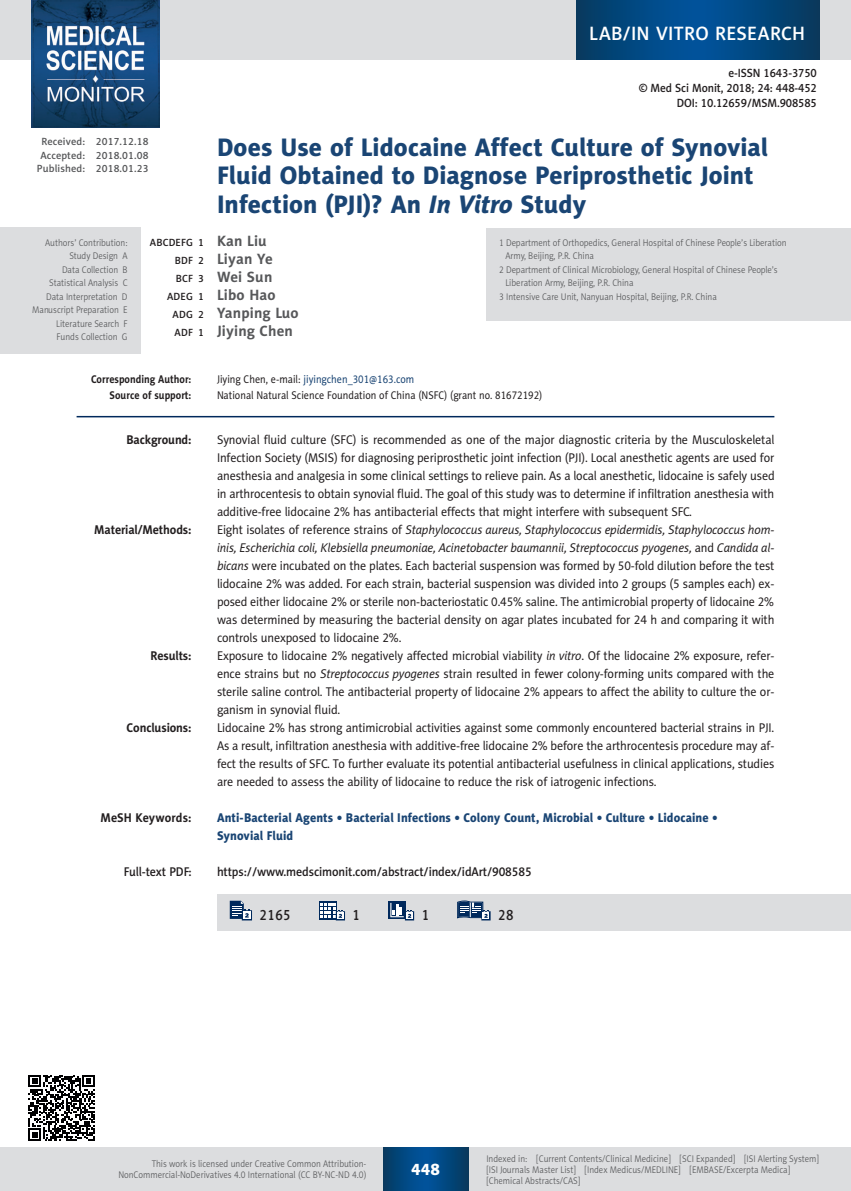
<style>
.page{position:relative;width:851px;height:1191px;background:#fff}
.page>*{position:absolute;margin:0;border:0;box-sizing:border-box;transform-origin:0 0}
.MSM_Tytul{font:25.5px/28.5px "Naomi Sans EFN Heavy";color:#1a4574}
.t1{font:19.5px "Naomi Sans EFN Medium";letter-spacing:.01em;color:#fff}
.t2{font:16.5px "Naomi Sans EFN Heavy";color:#fff}
.MSM_Autorzy{font:700 15px "Naomi Sans EFN";letter-spacing:.01em;color:#57585a}
.MSM_dane{font:15px "Naomi Sans EFN Medium";letter-spacing:.03em;color:#231f20;scale:.9 1}
.MSM_Summary_body{font:12.75px/18px "Naomi Sans EFN";letter-spacing:-.01em;color:#231f20;text-align:justify;scale:.95 1}
.MSM_keywords{font:12.75px/18px "Naomi Sans EFN Heavy";letter-spacing:.005em;color:#1a4574;scale:.95 1}
.MSM_full_text_pdf{font:12.75px "Naomi Sans EFN Medium";letter-spacing:-.01em;color:#231f20;scale:.95 1}
.MSM_Summary_body-2{font:700 12.75px "Naomi Sans EFN";letter-spacing:-.01em;color:#231f20;scale:.95 1}
.MSM_keywords-2{font:700 12.75px "Naomi Sans EFN";letter-spacing:.005em;color:#231f20;scale:.95 1}
.MSM_full_text_pdf-2{font:12px "Naomi Sans EFN Medium";letter-spacing:-.01em;color:#231f20;scale:.95 1}
.MSM_Support{font:11.25px "Naomi Sans EFN";color:#231f20;scale:.9 1}
.MSM_Adres{font:11.25px "Naomi Sans EFN";color:#1a4574;scale:.9 1}
.MSM_Adres-2{font:700 11.25px "Naomi Sans EFN";color:#231f20;scale:.9 1}
.MSM_Support-2{font:700 11.25px "Naomi Sans EFN";color:#231f20;scale:.9 1}
.t3{font:10.5px "Naomi Sans EFN Medium";letter-spacing:.01em;color:#57585a}
.MSM_Autorzy-2{font:10.5px "Naomi Sans EFN Medium";letter-spacing:.01em;color:#231f20}
.MSM_pagina_sygnatura{font:9.75px/11.2px "Naomi Sans EFN Light";color:#57585a;scale:.9 1}
.MSM_Afiliacja{font:9.75px/13.5px "Naomi Sans EFN Light";color:#57585a;scale:.9 1}
.s1{font-style:italic}
.s2{font-family:"Naomi Sans EFN";font-weight:700;font-size:15px;color:#57585a}
.s3{font-family:"Naomi Sans EFN Medium";font-weight:400;font-size:10.5px;color:#231f20}
.s4{color:#231f20}
</style>
<div class="page">
<div style="left:217px;top:894px;width:633px;height:36px;background:#dcdddf"></div>
<svg style="left:230px;top:900px;width:22px;height:20px"></svg>
<div style="left:319px;top:901px;width:17px;height:18px;background:#00295c"></div>
<svg style="left:320px;top:902px;width:25px;height:18px"></svg>
<div style="left:388px;top:901px;width:18px;height:18px;background:#00295c"></div>
<svg style="left:390px;top:903px;width:24px;height:17px"></svg>
<svg style="left:457px;top:900px;width:33px;height:20px"></svg>
<hr style="left:77px;top:416px;width:697px;height:1px;background:#00295c">
<div style="left:0;top:228px;width:140px;height:126px;background:#dcdddf"></div>
<div style="left:486px;top:228px;width:364px;height:93px;background:#dcdddf"></div>
<svg style="left:28px;top:1075px;width:67px;height:66px"></svg>
<hr style="left:850px;top:0;width:1px;height:60px;background:#dcdddf">
<div style="left:0;top:1148px;width:850px;height:43px;background:#dcdddf"></div>
<svg style="left:383px;top:1147px;width:85px;height:43px;background:#02477e"></svg>
<div style="left:0;top:0;width:850px;height:60px;background:#dcdddf"></div>
<img style="left:32px;top:0;width:127px;height:128px">
<svg style="left:576px;top:0;width:243px;height:60px;background:#02477e"></svg>
<h2 class="t1" style="left:589px;top:22px;width:217px">LAB/IN VITRO RESEARCH</h2>
<p class="MSM_full_text_pdf-2" style="left:728px;top:66px;width:95px">e-ISSN 1643-3750</p>
<p class="MSM_full_text_pdf-2" style="left:638px;top:81px;width:189px">© Med Sci Monit, 2018; 24: 448-452</p>
<p class="MSM_full_text_pdf-2" style="left:676px;top:96px;width:149px">DOI: 10.12659/MSM.908585</p>
<p class="MSM_Tytul" style="left:217px;top:132px;width:552px">Does Use of Lidocaine Affect Culture of Synovial<br>Fluid Obtained to Diagnose Periprosthetic Joint<br>Infection (PJI)? An <span class="s1">In Vitro</span> Study</p>
<p class="MSM_Autorzy-2" style="left:150px;top:236px;width:118px">ABCDEFG 1 <span class="s2">Kan Liu</span></p>
<p class="MSM_Autorzy" style="left:175px;top:250px;width:99px"><span class="s3">BDF 2</span> Liyan Ye</p>
<p class="MSM_Autorzy" style="left:176px;top:268px;width:98px"><span class="s3">BCF 3</span> Wei Sun</p>
<p class="MSM_Autorzy" style="left:167px;top:286px;width:110px"><span class="s3">ADEG 1</span> Libo Hao</p>
<p class="MSM_Autorzy" style="left:172px;top:304px;width:128px"><span class="s3">ADG 2</span> Yanping Luo</p>
<p class="MSM_Autorzy" style="left:175px;top:322px;width:120px"><span class="s3">ADF 1</span> Jiying Chen</p>
<p class="MSM_Adres-2" style="left:91px;top:373px;width:113px">Corresponding Author:</p>
<p class="MSM_Adres" style="left:217px;top:373px;width:221px"><span class="s4">Jiying Chen, e-mail:</span> jiyingchen_301@163.com</p>
<p class="MSM_Support-2" style="left:110px;top:388px;width:92px">Source of support:</p>
<p class="MSM_Support" style="left:217px;top:388px;width:363px">National Natural Science Foundation of China (NSFC) (grant no. 81672192)</p>
<p class="MSM_Summary_body-2" style="left:126px;top:432px;width:70px">Background:</p>
<p class="MSM_Summary_body" style="left:217px;top:431px;width:588px">Synovial fluid culture (SFC) is recommended as one of the major diagnostic criteria by the Musculoskeletal Infection Society (MSIS) for diagnosing periprosthetic joint infection (PJI). Local anesthetic agents are used for anesthesia and analgesia in some clinical settings to relieve pain. As a local anesthetic, lidocaine is safely used in arthrocentesis to obtain synovial fluid. The goal of this study was to determine if infiltration anesthesia with additive-free lidocaine 2% has antibacterial effects that might interfere with subsequent SFC.</p>
<p class="MSM_Summary_body-2" style="left:94px;top:522px;width:104px">Material/Methods:</p>
<p class="MSM_Summary_body" style="left:217px;top:521px;width:588px">Eight isolates of reference strains of <span class="s1">Staphylococcus aureus, Staphylococcus epidermidis, Staphylococcus hom&shy;inis, Escherichia coli, Klebsiella pneumoniae, Acinetobacter baumannii, Streptococcus pyogenes,</span> and <span class="s1">Candida al&shy;bicans</span> were incubated on the plates. Each bacterial suspension was formed by 50-fold dilution before the test lidocaine 2% was added. For each strain, bacterial suspension was divided into 2 groups (5 samples each) ex&shy;posed either lidocaine 2% or sterile non-bacteriostatic 0.45% saline. The antimicrobial property of lidocaine 2% was determined by measuring the bacterial density on agar plates incubated for 24 h and comparing it with controls unexposed to lidocaine 2%.</p>
<p class="MSM_Summary_body-2" style="left:150px;top:648px;width:45px">Results:</p>
<p class="MSM_Summary_body" style="left:217px;top:647px;width:588px">Exposure to lidocaine 2% negatively affected microbial viability <span class="s1">in vitro</span>. Of the lidocaine 2% exposure, refer&shy;ence strains but no <span class="s1">Streptococcus pyogenes</span> strain resulted in fewer colony-forming units compared with the sterile saline control. The antibacterial property of lidocaine 2% appears to affect the ability to culture the or&shy;ganism in synovial fluid.</p>
<p class="MSM_Summary_body-2" style="left:127px;top:720px;width:70px">Conclusions:</p>
<p class="MSM_Summary_body" style="left:217px;top:719px;width:588px">Lidocaine 2% has strong antimicrobial activities against some commonly encountered bacterial strains in PJI.<br>As a result, infiltration anesthesia with additive-free lidocaine 2% before the arthrocentesis procedure may af&shy;fect the results of SFC. To further evaluate its potential antibacterial usefulness in clinical applications, studies are needed to assess the ability of lidocaine to reduce the risk of iatrogenic infections.</p>
<p class="MSM_keywords-2" style="left:100px;top:810px;width:97px">MeSH Keywords:</p>
<p class="MSM_keywords" style="left:217px;top:808px;width:528px">Anti-Bacterial Agents • Bacterial Infections • Colony Count, Microbial • Culture • Lidocaine •<br>Synovial Fluid</p>
<p class="MSM_full_text_pdf" style="left:124px;top:864px;width:73px">Full-text PDF:</p>
<p class="MSM_full_text_pdf" style="left:217px;top:864px;width:333px">https://www.medscimonit.com/abstract/index/idArt/908585</p>
<p class="t3" style="left:41px;top:136px;width:109px">Received: 2017.12.18</p>
<p class="t3" style="left:40px;top:149px;width:110px">Accepted: 2018.01.08</p>
<p class="t3" style="left:37px;top:163px;width:113px">Published: 2018.01.23</p>
<p class="MSM_pagina_sygnatura" style="left:45px;top:237px;width:93px">Authors’ Contribution:</p>
<p class="MSM_pagina_sygnatura" style="left:69px;top:250px;width:66px">Study Design A</p>
<p class="MSM_pagina_sygnatura" style="left:62px;top:264px;width:74px">Data Collection B</p>
<p class="MSM_pagina_sygnatura" style="left:49px;top:277px;width:89px">Statistical Analysis C</p>
<p class="MSM_pagina_sygnatura" style="left:46px;top:291px;width:92px">Data Interpretation D</p>
<p class="MSM_pagina_sygnatura" style="left:32px;top:304px;width:107px">Manuscript Preparation E</p>
<p class="MSM_pagina_sygnatura" style="left:56px;top:318px;width:81px">Literature Search F</p>
<p class="MSM_pagina_sygnatura" style="left:57px;top:331px;width:80px">Funds Collection G</p>
<p class="MSM_Afiliacja" style="left:505px;top:236px;width:314px;text-indent:-6px">1 Department of Orthopedics, General Hospital of Chinese People’s Liberation<br>Army, Beijing, P.R. China</p>
<p class="MSM_Afiliacja" style="left:505px;top:263px;width:304px;text-indent:-6px">2 Department of Clinical Microbiology, General Hospital of Chinese People’s<br>Liberation Army, Beijing, P.R. China</p>
<p class="MSM_Afiliacja" style="left:499px;top:290px;width:243px">3 Intensive Care Unit, Nanyuan Hospital, Beijing, P.R. China</p>
<p class="MSM_dane" style="left:259px;top:906px;width:36px">2165</p>
<p class="MSM_dane" style="left:352px;top:906px;width:10px">1</p>
<p class="MSM_dane" style="left:421px;top:906px;width:10px">1</p>
<p class="MSM_dane" style="left:498px;top:906px;width:19px">28</p>
<p class="MSM_pagina_sygnatura" style="left:118px;top:1158px;width:277px;text-align:right">This work is licensed under Creative Common Attribution-<br>NonCommercial-NoDerivatives 4.0 International (CC BY-NC-ND 4.0)</p>
<p class="t2" style="left:411px;top:1159px;width:30px">448</p>
<p class="MSM_pagina_sygnatura" style="left:486px;top:1152px;width:371px">Indexed in: [Current Contents/Clinical Medicine] [SCI Expanded] [ISI Alerting System] [ISI Journals Master List] [Index Medicus/MEDLINE] [EMBASE/Excerpta Medica] [Chemical Abstracts/CAS]</p>
</div>
